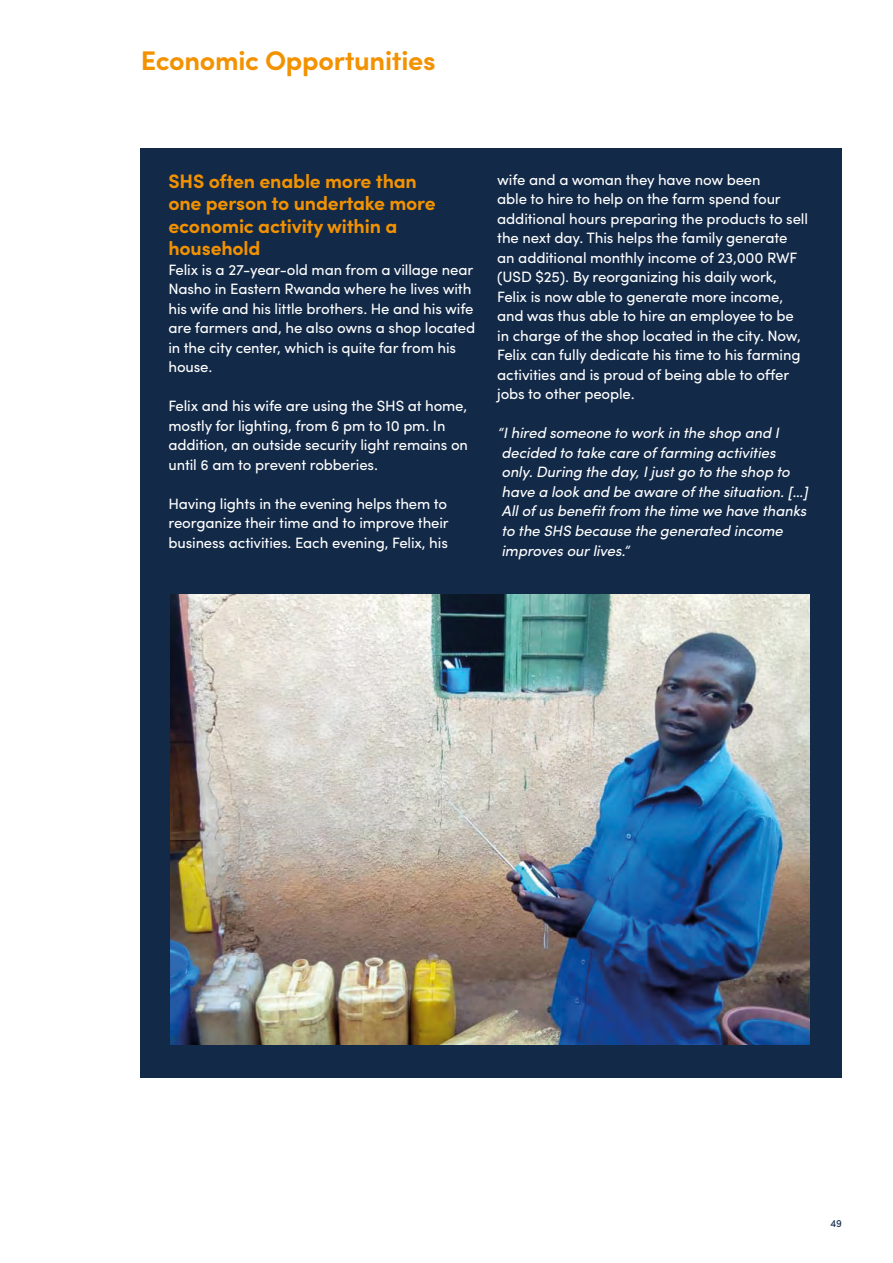
<style>
.page{position:relative;width:893px;height:1263px;background:#fff}
.page>*{position:absolute;margin:0;border:0;box-sizing:border-box;transform-origin:0 0}
.t1{font:700 27px "Sofia Pro";letter-spacing:-.01em;color:#f39200}
.t2{font:700 19.5px/22.5px "Sofia Pro";letter-spacing:-.01em;color:#f39200}
.t3{font:15px/19.5px "Sofia Pro";letter-spacing:-.01em;color:#fff}
.t4{font:italic 15px/19.5px "Sofia Pro";letter-spacing:-.01em;color:#fff}
.t5{font:10.5px "Sofia Pro";color:#122948}
</style>
<div class="page">
<div style="left:141px;top:149px;width:701px;height:929px;background:#122948"></div>
<img style="left:170px;top:594px;width:639px;height:451px">
<h1 class="t1" style="left:141px;top:40px;width:296px">Economic Opportunities</h1>
<h2 class="t2" style="left:168px;top:168px;width:269px">SHS often enable more than one person to undertake more economic activity within a household</h2>
<p class="t3" style="left:168px;top:259px;width:308px">Felix is a 27-year-old man from a village near Nasho in Eastern Rwanda where he lives with his wife and his little brothers. He and his wife are farmers and, he also owns a shop located in the city center, which is quite far from his house.</p>
<p class="t3" style="left:168px;top:395px;width:301px">Felix and his wife are using the SHS at home, mostly for lighting, from 6 pm to 10 pm. In addition, an outside security light remains on until 6 am to prevent robberies.</p>
<p class="t3" style="left:168px;top:493px;width:282px;text-align:justify">Having lights in the evening helps them to reorganize their time and to improve their business activities. Each evening, Felix, his</p>
<p class="t3" style="left:497px;top:169px;width:312px">wife and a woman they have now been<br>able to hire to help on the farm spend four additional hours preparing the products to sell the next day. This helps the family generate an additional monthly income of 23,000 RWF (USD $25). By reorganizing his daily work, Felix is now able to generate more income, and was thus able to hire an employee to be in charge of the shop located in the city. Now, Felix can fully dedicate his time to his farming activities and is proud of being able to offer jobs to other people.</p>
<p class="t4" style="left:497px;top:422px;width:312px">“I hired someone to work in the shop and I decided to take care of farming activities<br>only. During the day, I just go to the shop to have a look and be aware of the situation. […] All of us benefit from the time we have thanks to the SHS because the generated income improves our lives.”</p>
<p class="t5" style="left:830px;top:1216px;width:13px">49</p>
</div>
